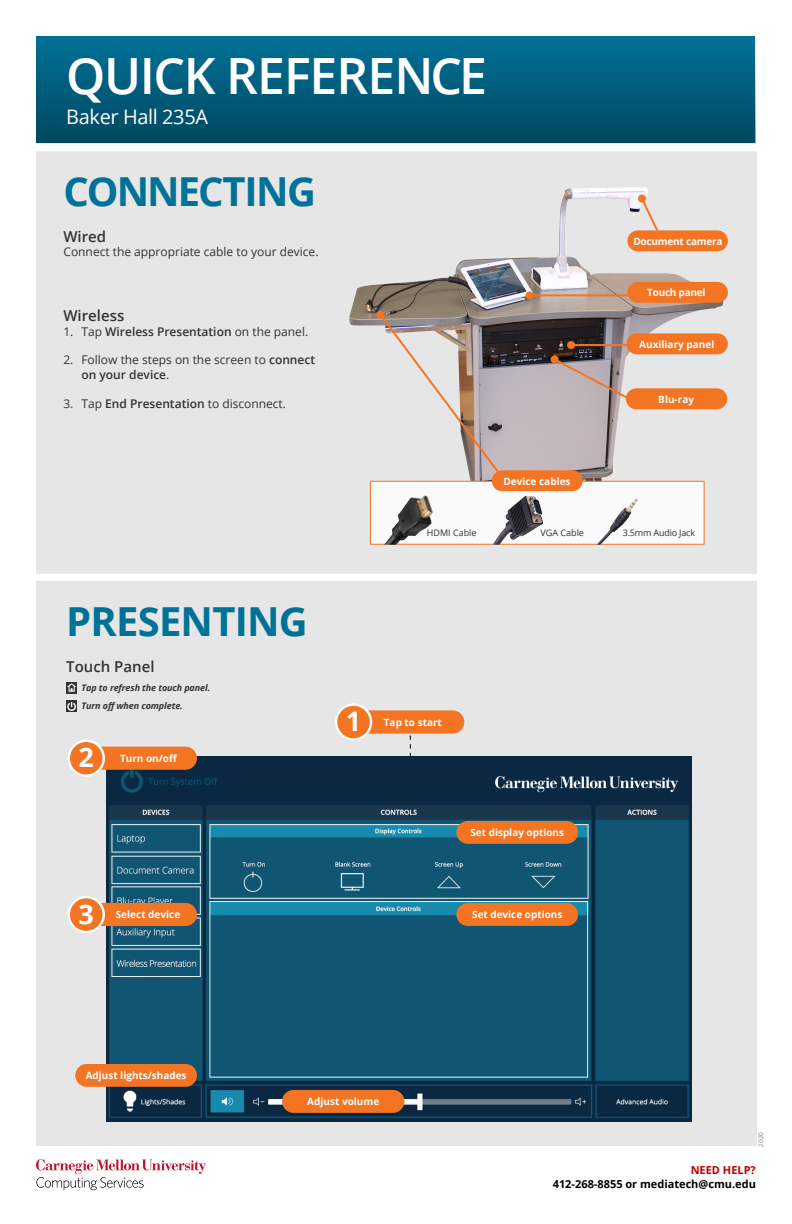
<style>
.page{position:relative;width:792px;height:1224px;background:#fff}
.page>*{position:absolute;margin:0;border:0;box-sizing:border-box;transform-origin:0 0}
.t1{font:600 50px "Open Sans";letter-spacing:-.025em;color:#fff}
.Options{font:700 40px "Open Sans";letter-spacing:-.05em;color:#007298}
.Options-2{font:700 40px "Open Sans";letter-spacing:-.025em;color:#007298}
.Numbers{font:700 26.9px "Open Sans";color:#fff}
.t2{font:20px "Open Sans";letter-spacing:-.02em;color:#fff}
.t3{font:600 15px "Open Sans";color:#333}
.t4{font:12px/14.4px "Open Sans";color:#333}
.t5{font:600 12px "Open Sans";color:#333}
.t6{font:700 11px "Open Sans";color:#000}
.t7{font:700 11px "Open Sans";color:#b00}
.Labels{font:700 10px "Open Sans";color:#fff}
.Labels-2{font:700 10px "Open Sans";letter-spacing:-.02em;color:#fff}
.Labels-3{font:700 10px "Open Sans";letter-spacing:-.025em;color:#fff}
.t8{font:700 9.9px "Open Sans";color:#fff}
.t9{font:italic 700 9px "Open Sans";letter-spacing:-.01em;color:#333}
.t10{font:9px "Open Sans";color:#333}
.t11{font:9px "Open Sans";letter-spacing:-.02em;color:#333}
.t12{font:6.5px "Open Sans";color:#808080}
.s1{font-weight:400}
.s2{font-weight:600}
</style>
<div class="page">
<div style="left:36px;top:36px;width:719px;height:114px;background:linear-gradient(to bottom,#007197,#00465d)"></div>
<div style="left:36px;top:144px;width:720px;height:1002px;background:#e6e6e6"></div>
<div style="left:32px;top:144px;width:725px;height:7px;background:#fff"></div>
<div style="left:34px;top:574px;width:727px;height:7px;background:#fff"></div>
<img style="left:349px;top:187px;width:374px;height:327px">
<div style="left:370px;top:481px;width:335px;height:64px;background:#fafafa;border:1px solid #f37524"></div>
<img style="left:493px;top:496px;width:50px;height:49px">
<img style="left:596px;top:498px;width:42px;height:47px">
<img style="left:384px;top:495px;width:50px;height:50px">
<svg style="left:378px;top:312px;width:129px;height:171px"></svg>
<div style="left:376px;top:311px;width:8px;height:8px;background:#f37524;border-radius:50%"></div>
<div style="left:492px;top:470px;width:91px;height:21px;background:#f37524;border-radius:10px"></div>
<div style="left:627px;top:282px;width:101px;height:21px;background:#f37524;border-radius:10px"></div>
<svg style="left:639px;top:196px;width:21px;height:34px"></svg>
<div style="left:638px;top:195px;width:8px;height:8px;background:#f37524;border-radius:50%"></div>
<div style="left:627px;top:230px;width:101px;height:21px;background:#f37524;border-radius:10px"></div>
<hr style="left:530px;top:294px;width:103px;height:2px;background:#f37524">
<div style="left:526px;top:291px;width:8px;height:8px;background:#f37524;border-radius:50%"></div>
<hr style="left:571px;top:344px;width:103px;height:2px;background:#f37524">
<div style="left:567px;top:341px;width:8px;height:8px;background:#f37524;border-radius:50%"></div>
<div style="left:626px;top:333px;width:102px;height:21px;background:#f37524;border-radius:10px"></div>
<svg style="left:552px;top:357px;width:93px;height:52px"></svg>
<div style="left:551px;top:355px;width:8px;height:8px;background:#f37524;border-radius:50%"></div>
<div style="left:626px;top:388px;width:101px;height:21px;background:#f37524;border-radius:10px"></div>
<svg style="left:36px;top:1159px;width:170px;height:31px"></svg>
<img style="left:106px;top:756px;width:586px;height:366px">
<svg style="left:342px;top:710px;width:122px;height:56px"></svg>
<svg style="left:335px;top:703px;width:37px;height:38px"></svg>
<div style="left:337px;top:706px;width:33px;height:32px;background:#f37524;border-radius:50%"></div>
<svg style="left:101px;top:747px;width:96px;height:23px;background:#ed7427"></svg>
<svg style="left:68px;top:740px;width:37px;height:37px"></svg>
<div style="left:70px;top:742px;width:33px;height:33px;background:#f37524;border-radius:50%"></div>
<div style="left:282px;top:1090px;width:122px;height:23px;background:#f37524;border-radius:11px"></div>
<div style="left:456px;top:821px;width:122px;height:23px;background:#f37524;border-radius:11px"></div>
<div style="left:456px;top:903px;width:122px;height:23px;background:#f37524;border-radius:11px"></div>
<div style="left:75px;top:1064px;width:122px;height:23px;background:#f37524;border-radius:11px"></div>
<div style="left:101px;top:903px;width:96px;height:23px;background:#f37524"></div>
<div style="left:68px;top:896px;width:37px;height:37px;background:#fff;border-radius:50%"></div>
<div style="left:70px;top:898px;width:33px;height:33px;background:#f37524;border-radius:50%"></div>
<div style="left:66px;top:701px;width:11px;height:11px;background:#333"></div>
<svg style="left:67px;top:702px;width:9px;height:9px"></svg>
<div style="left:66px;top:682px;width:11px;height:11px;background:#333"></div>
<svg style="left:67px;top:683px;width:9px;height:9px"></svg>
<p class="t1" style="left:66px;top:42px;width:422px">QUICK REFERENCE</p>
<p class="t2" style="left:66px;top:103px;width:143px">Baker Hall 235A</p>
<p class="Options" style="left:63px;top:164px;width:254px">CONNECTING</p>
<p class="t3" style="left:63px;top:226px;width:44px">Wired</p>
<p class="t4" style="left:63px;top:244px;width:257px">Connect the appropriate cable to your device.</p>
<p class="t3" style="left:63px;top:305px;width:62px">Wireless</p>
<p class="t5" style="left:63px;top:323px;width:246px"><span class="s1">1. Tap</span> Wireless Presentation <span class="s1">on the panel.</span></p>
<p class="t4" style="left:81px;top:353px;width:235px;text-indent:-18px">2. Follow the steps on the screen to <span class="s2">connect on your device</span>.</p>
<p class="t4" style="left:63px;top:396px;width:224px">3. Tap <span class="s2">End Presentation</span> to disconnect.</p>
<p class="Options-2" style="left:66px;top:593px;width:243px">PRESENTING</p>
<p class="t3" style="left:66px;top:656px;width:90px">Touch Panel</p>
<p class="t9" style="left:82px;top:681px;width:130px">Tap to refresh the touch panel.</p>
<p class="t9" style="left:82px;top:699px;width:103px">Turn off when complete.</p>
<p class="Numbers" style="left:79px;top:739px;width:17px">2</p>
<p class="Labels" style="left:120px;top:751px;width:59px">Turn on/off</p>
<p class="Numbers" style="left:79px;top:895px;width:17px">3</p>
<p class="Labels" style="left:116px;top:908px;width:66px">Select device</p>
<p class="Labels-2" style="left:633px;top:234px;width:91px">Document camera</p>
<p class="Labels-3" style="left:647px;top:286px;width:60px">Touch panel</p>
<p class="Labels" style="left:639px;top:337px;width:77px">Auxiliary panel</p>
<p class="Labels" style="left:503px;top:474px;width:69px">Device cables</p>
<p class="Labels" style="left:658px;top:392px;width:37px">Blu-ray</p>
<p class="t10" style="left:427px;top:527px;width:51px">HDMI Cable</p>
<p class="t10" style="left:541px;top:527px;width:45px">VGA Cable</p>
<p class="t11" style="left:623px;top:527px;width:74px">3.5mm Audio Jack</p>
<p class="Numbers" style="left:346px;top:702px;width:17px">1</p>
<p class="Labels" style="left:384px;top:715px;width:60px">Tap to start</p>
<p class="t8" style="left:470px;top:826px;width:95px">Set display options</p>
<p class="t8" style="left:472px;top:908px;width:92px">Set device options</p>
<p class="t8" style="left:86px;top:1069px;width:102px">Adjust lights/shades</p>
<p class="Labels" style="left:307px;top:1095px;width:73px">Adjust volume</p>
<p class="t12" style="left:756px;top:1147px;width:16px;rotate:-90deg">2020</p>
<p class="t7" style="left:691px;top:1163px;width:67px">NEED HELP?</p>
<p class="t6" style="left:553px;top:1176px;width:205px">412-268-8855 or mediatech@cmu.edu</p>
</div>
